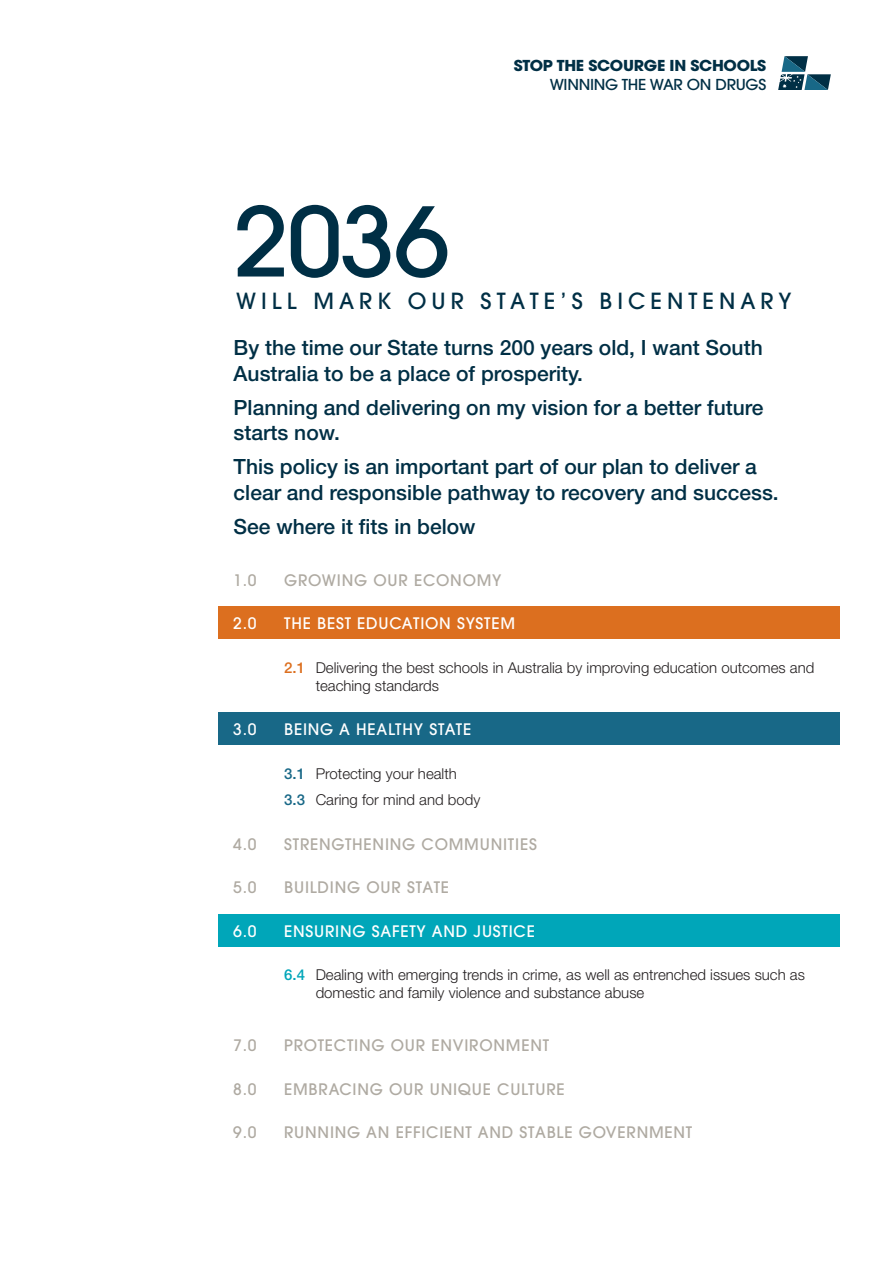
<style>
.page{position:relative;width:893px;height:1263px;background:#fff}
.page>*{position:absolute;margin:0;border:0;box-sizing:border-box;transform-origin:0 0}
.t1{font:500 94.95px "ITC Avant Garde Pro";color:#002f45;scale:1.05 1}
.t2{font:500 22.05px "ITC Avant Garde Pro";color:#002f45}
.t3{font:500 21px/25.5px "Helvetica Neue LT Std";color:#002f45}
.t4{font:500 15.75px "ITC Avant Garde Pro";letter-spacing:.05em;color:#afaaa2}
.t5{font:500 15.75px "ITC Avant Garde Pro";letter-spacing:.05em;color:#fff}
.t6{font:300 15px/18px "Helvetica Neue LT Std";color:#231f20}
.t7{font:700 15px "ITC Avant Garde Pro";letter-spacing:-.02em;color:#002f45;scale:1.05 1}
.t8{font:500 15px "ITC Avant Garde Pro";letter-spacing:-.02em;color:#002f45;scale:1.05 1}
.s1{font-weight:500;color:#dc6f1f}
.s2{font-weight:500;color:#186887}
.s3{font-weight:500;color:#00a6b9}
</style>
<div class="page">
<svg style="left:778px;top:56px;width:53px;height:34px"></svg>
<div style="left:218px;top:914px;width:621px;height:33px;background:#00a6b9"></div>
<div style="left:218px;top:712px;width:621px;height:33px;background:#186887"></div>
<div style="left:218px;top:605px;width:621px;height:33px;background:#dc6f1f"></div>
<p class="t7" style="left:514px;top:55px;width:242px">STOP THE SCOURGE IN SCHOOLS</p>
<p class="t8" style="left:550px;top:74px;width:208px">WINNING THE WAR ON DRUGS</p>
<h1 class="t1" style="left:234px;top:181px;width:207px">2036</h1>
<p class="t2" style="left:236px;top:287px;width:17px">WILL</p>
<p class="t2" style="left:313px;top:287px;width:114px">MAR K OUR</p>
<p class="t2" style="left:481px;top:287px;width:16px">STATE</p>
<p class="t2" style="left:561px;top:287px;width:75px">’S BICENTENAR</p>
<p class="t2" style="left:778px;top:287px;width:15px">Y</p>
<p class="t3" style="left:234px;top:335px;width:531px">By the time our State turns 200 years old, I want South<br>Australia to be a place of prosperity.</p>
<p class="t3" style="left:234px;top:394px;width:531px">Planning and delivering on my vision for a better future starts now.</p>
<p class="t3" style="left:234px;top:454px;width:547px">This policy is an important part of our plan to deliver a clear and responsible pathway to recovery and success.</p>
<p class="t3" style="left:234px;top:513px;width:244px">See where it fits in below</p>
<p class="t4" style="left:233px;top:570px;width:45px">1.0 G</p>
<p class="t4" style="left:298px;top:570px;width:192px">ROWING OUR ECONOMY</p>
<p class="t5" style="left:233px;top:613px;width:38px">2.0 T</p>
<p class="t5" style="left:291px;top:613px;width:223px">HE BEST EDUCATION SYSTEM</p>
<p class="t6" style="left:316px;top:658px;width:500px;text-indent:-32px"><span class="s1">2.1</span> Delivering the best schools in Australia by improving education outcomes and teaching standards</p>
<p class="t5" style="left:233px;top:719px;width:25px">3.0</p>
<p class="t5" style="left:284px;top:719px;width:21px">BEING</p>
<p class="t5" style="left:339px;top:719px;width:28px">A HEALTH</p>
<p class="t5" style="left:414px;top:719px;width:25px">Y STATE</p>
<p class="t6" style="left:284px;top:760px;width:198px;line-height:26.5px"><span class="s2">3.1</span> Protecting your health<br><span class="s2">3.3</span> Caring for mind and body</p>
<p class="t4" style="left:233px;top:834px;width:305px">4.0 STRENGTHENING COMM UNITIES</p>
<p class="t4" style="left:233px;top:877px;width:25px">5.0</p>
<p class="t4" style="left:284px;top:877px;width:21px">BUILDING</p>
<p class="t4" style="left:366px;top:877px;width:13px">OUR</p>
<p class="t4" style="left:407px;top:877px;width:10px">STATE</p>
<p class="t5" style="left:233px;top:921px;width:303px">6.0 ENSURING SAFETY AND JUSTICE</p>
<p class="t6" style="left:316px;top:966px;width:491px;text-indent:-32px"><span class="s3">6.4</span> Dealing with emerging trends in crime, as well as entrenched issues such as domestic and family violence and substance abuse</p>
<p class="t4" style="left:233px;top:1035px;width:317px">7.0 PROTECTING OUR ENVIRONMENT</p>
<p class="t4" style="left:233px;top:1079px;width:45px">8.0 EMB</p>
<p class="t4" style="left:319px;top:1079px;width:248px">RACING OUR UNIQUE CULTURE</p>
<p class="t4" style="left:233px;top:1122px;width:40px">9.0 R</p>
<p class="t4" style="left:294px;top:1122px;width:400px">UNNING AN EFFICIENT AND STABLE GOVERNMENT</p>
</div>
